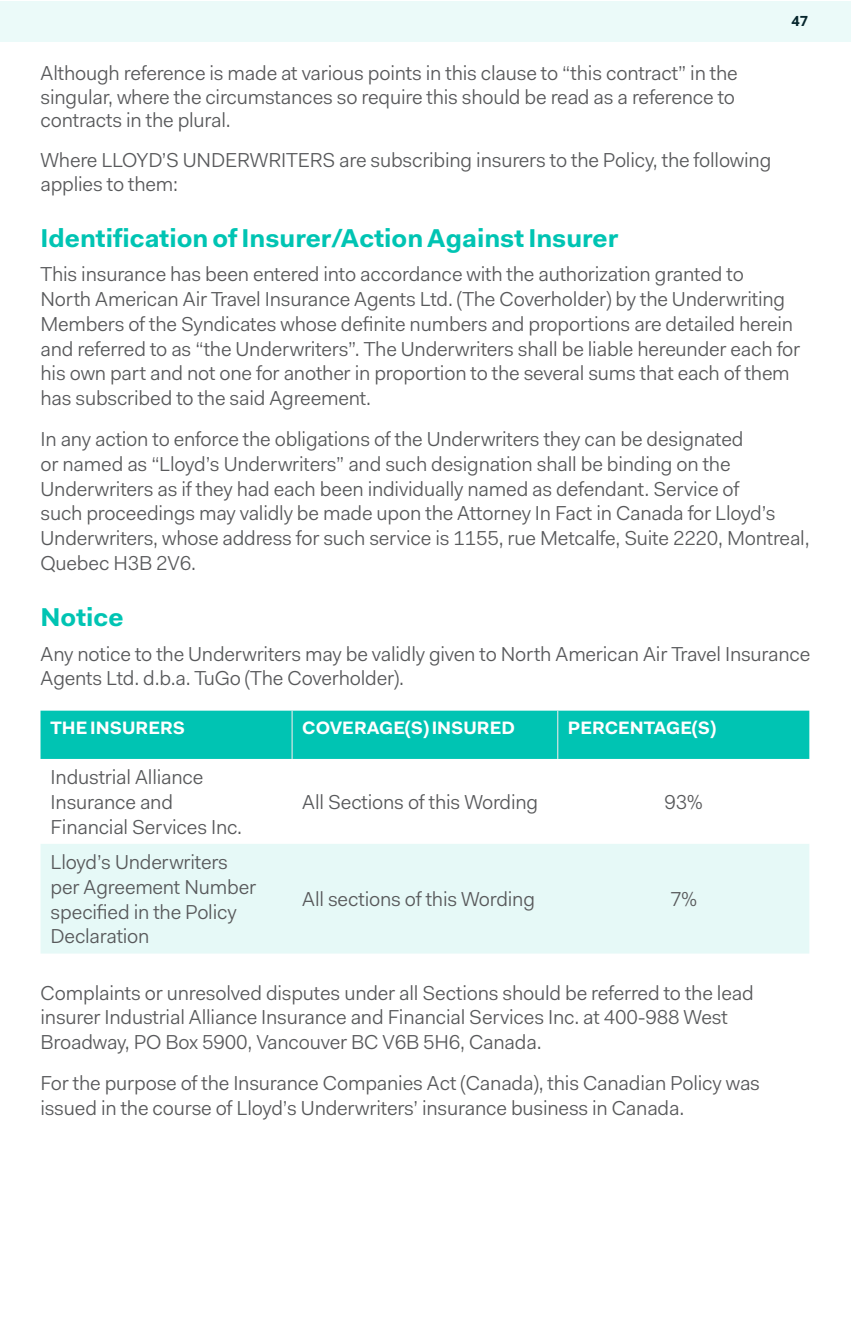
<style>
.page{position:relative;width:851px;height:1337px;background:#fff}
.page>*{position:absolute;margin:0;border:0;box-sizing:border-box;transform-origin:0 0}
.H3_-_Teal_Bold_Subhe{font:700 25.88px "Fakt Pro";color:#00c4b3}
.P1_-_body{font:20.25px/24.8px "Fakt Pro Blond";letter-spacing:-.01em;color:#58595b}
.TOC_-_H2{font:700 18px "Fakt Pro";color:#fff}
.t1{font:700 14.62px "Fakt Pro";color:#06262d}
</style>
<div class="page">
<div style="left:0;top:1px;width:850px;height:41px;background:#ebfaf9"></div>
<div style="left:40px;top:710px;width:769px;height:49px;background:#00c4b3"></div>
<div style="left:40px;top:844px;width:769px;height:109px;background:#e6f9f7"></div>
<hr style="left:291px;top:710px;width:1px;height:49px;background:#e6e7e8">
<hr style="left:557px;top:710px;width:1px;height:49px;background:#e6e7e8">
<p class="t1" style="left:791px;top:12px;width:18px">47</p>
<p class="P1_-_body" style="left:40px;top:61px;width:698px;line-height:23.6px">Although reference is made at various points in this clause to “this contract” in the singular, where the circumstances so require this should be read as a reference to contracts in the plural.</p>
<p class="P1_-_body" style="left:40px;top:148px;width:732px;line-height:23.6px">Where LLOYD’S UNDERWRITERS are subscribing insurers to the Policy, the following applies to them:</p>
<h3 class="H3_-_Teal_Bold_Subhe" style="left:40px;top:220px;width:579px">Identification of Insurer/Action Against Insurer</h3>
<p class="P1_-_body" style="left:40px;top:262px;width:761px">This insurance has been entered into accordance with the authorization granted to<br>North American Air Travel Insurance Agents Ltd. (The Coverholder) by the Underwriting Members of the Syndicates whose definite numbers and proportions are detailed herein and referred to as “the Underwriters”. The Underwriters shall be liable hereunder each for his own part and not one for another in proportion to the several sums that each of them has subscribed to the said Agreement.</p>
<p class="P1_-_body" style="left:40px;top:427px;width:770px">In any action to enforce the obligations of the Underwriters they can be designated<br>or named as “Lloyd’s Underwriters” and such designation shall be binding on the Underwriters as if they had each been individually named as defendant. Service of<br>such proceedings may validly be made upon the Attorney In Fact in Canada for Lloyd’s Underwriters, whose address for such service is 1155, rue Metcalfe, Suite 2220, Montreal, Quebec H3B 2V6.</p>
<h3 class="H3_-_Teal_Bold_Subhe" style="left:40px;top:599px;width:85px">Notice</h3>
<p class="P1_-_body" style="left:40px;top:641px;width:771px">Any notice to the Underwriters may be validly given to North American Air Travel Insurance<br>Agents Ltd. d.b.a. TuGo (The Coverholder).</p>
<p class="TOC_-_H2" style="left:51px;top:716px;width:136px">THE INSURERS</p>
<p class="TOC_-_H2" style="left:302px;top:716px;width:214px">COVERAGE(S) INSURED</p>
<p class="TOC_-_H2" style="left:568px;top:716px;width:149px">PERCENTAGE(S)</p>
<p class="P1_-_body" style="left:51px;top:764px;width:193px">Industrial Alliance<br>Insurance and<br>Financial Services Inc.</p>
<p class="P1_-_body" style="left:302px;top:789px;width:237px">All Sections of this Wording</p>
<p class="P1_-_body" style="left:664px;top:789px;width:40px">93%</p>
<p class="P1_-_body" style="left:51px;top:849px;width:207px">Lloyd’s Underwriters per Agreement Number specified in the Policy<br>Declaration</p>
<p class="P1_-_body" style="left:302px;top:887px;width:234px">All sections of this Wording</p>
<p class="P1_-_body" style="left:670px;top:887px;width:28px">7%</p>
<p class="P1_-_body" style="left:40px;top:980px;width:714px">Complaints or unresolved disputes under all Sections should be referred to the lead insurer Industrial Alliance Insurance and Financial Services Inc. at 400-988 West<br>Broadway, PO Box 5900, Vancouver BC V6B 5H6, Canada.</p>
<p class="P1_-_body" style="left:40px;top:1070px;width:721px">For the purpose of the Insurance Companies Act (Canada), this Canadian Policy was issued in the course of Lloyd’s Underwriters’ insurance business in Canada.</p>
</div>
